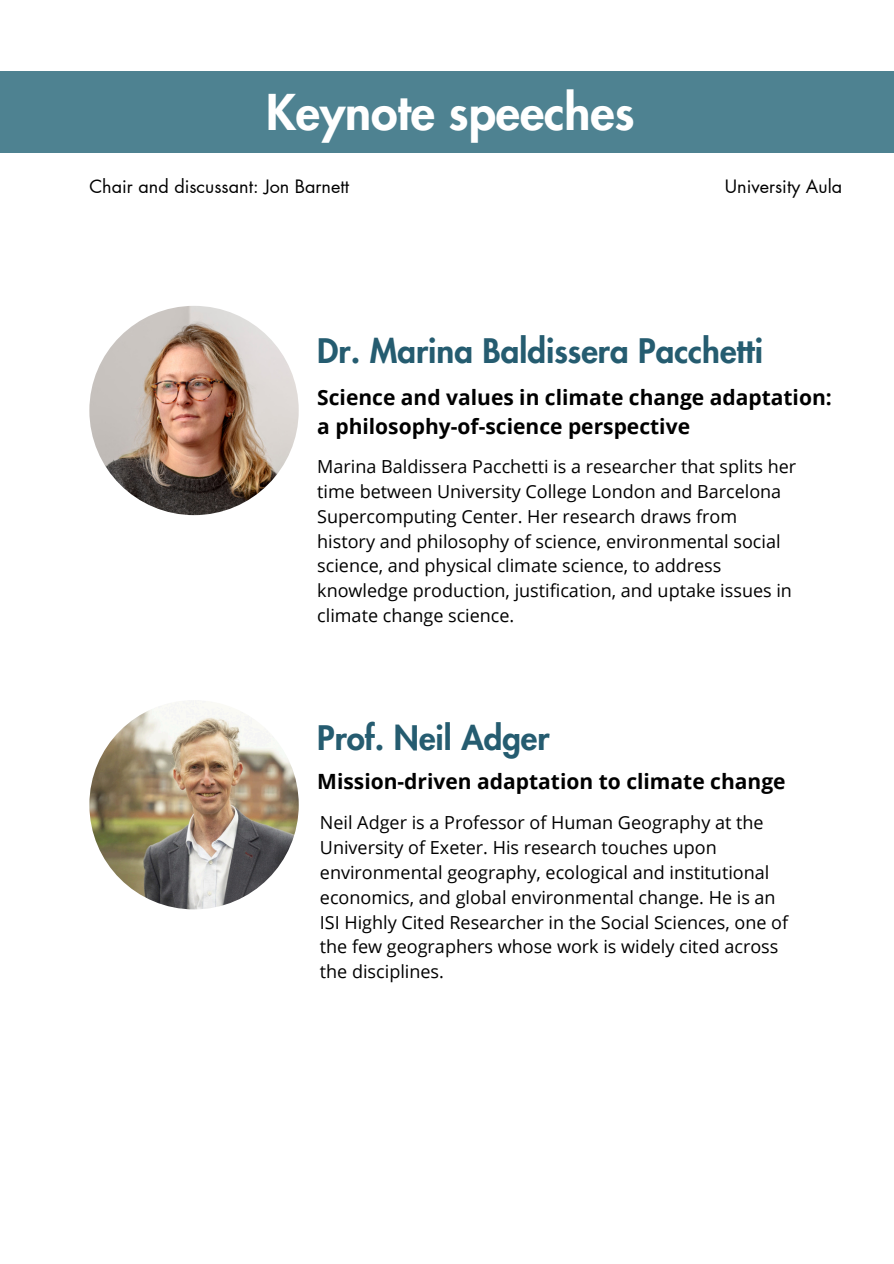
<style>
.page{position:relative;width:894px;height:1264px;background:#fff}
.page>*{position:absolute;margin:0;border:0;box-sizing:border-box;transform-origin:0 0}
.t1{font:800 48.15px "Futura LT Pro";color:#fff}
.t2{font:800 33px "Futura LT Pro";color:#255c70}
.t3{font:700 21px/29.2px "Open Sans";color:#000}
.t4{font:18px/24.8px "Open Sans";color:#000}
.t5{font:18px "Futura LT Pro";color:#000}
</style>
<div class="page">
<div style="left:0;top:72px;width:893px;height:81px;background:#4e8291"></div>
<img style="left:89px;top:306px;width:209px;height:209px;border-radius:50%">
<img style="left:89px;top:700px;width:209px;height:209px;border-radius:50%">
<h1 class="t1" style="left:266px;top:90px;width:370px">Keynote speeches</h1>
<p class="t5" style="left:89px;top:178px;width:261px">Chair and discussant: Jon Barnett</p>
<p class="t5" style="left:724px;top:178px;width:119px">University Aula</p>
<h2 class="t2" style="left:317px;top:335px;width:447px">Dr. Marina Baldissera Pacchetti</h2>
<p class="t3" style="left:317px;top:382px;width:516px">Science and values in climate change adaptation: a philosophy-of-science perspective</p>
<h3 class="t4" style="left:317px;top:454px;width:480px">Marina Baldissera Pacchetti is a researcher that splits her time between University College London and Barcelona Supercomputing Center. Her research draws from history and philosophy of science, environmental social science, and physical climate science, to address knowledge production, justification, and uptake issues in climate change science.</h3>
<h3 class="t2" style="left:317px;top:723px;width:234px">Prof. Neil Adger</h3>
<h2 class="t3" style="left:317px;top:766px;width:469px">Mission-driven adaptation to climate change</h2>
<p class="t4" style="left:320px;top:810px;width:469px">Neil Adger is a Professor of Human Geography at the University of Exeter. His research touches upon environmental geography, ecological and institutional economics, and global environmental change. He is an ISI Highly Cited Researcher in the Social Sciences, one of the few geographers whose work is widely cited across the disciplines.</p>
</div>
